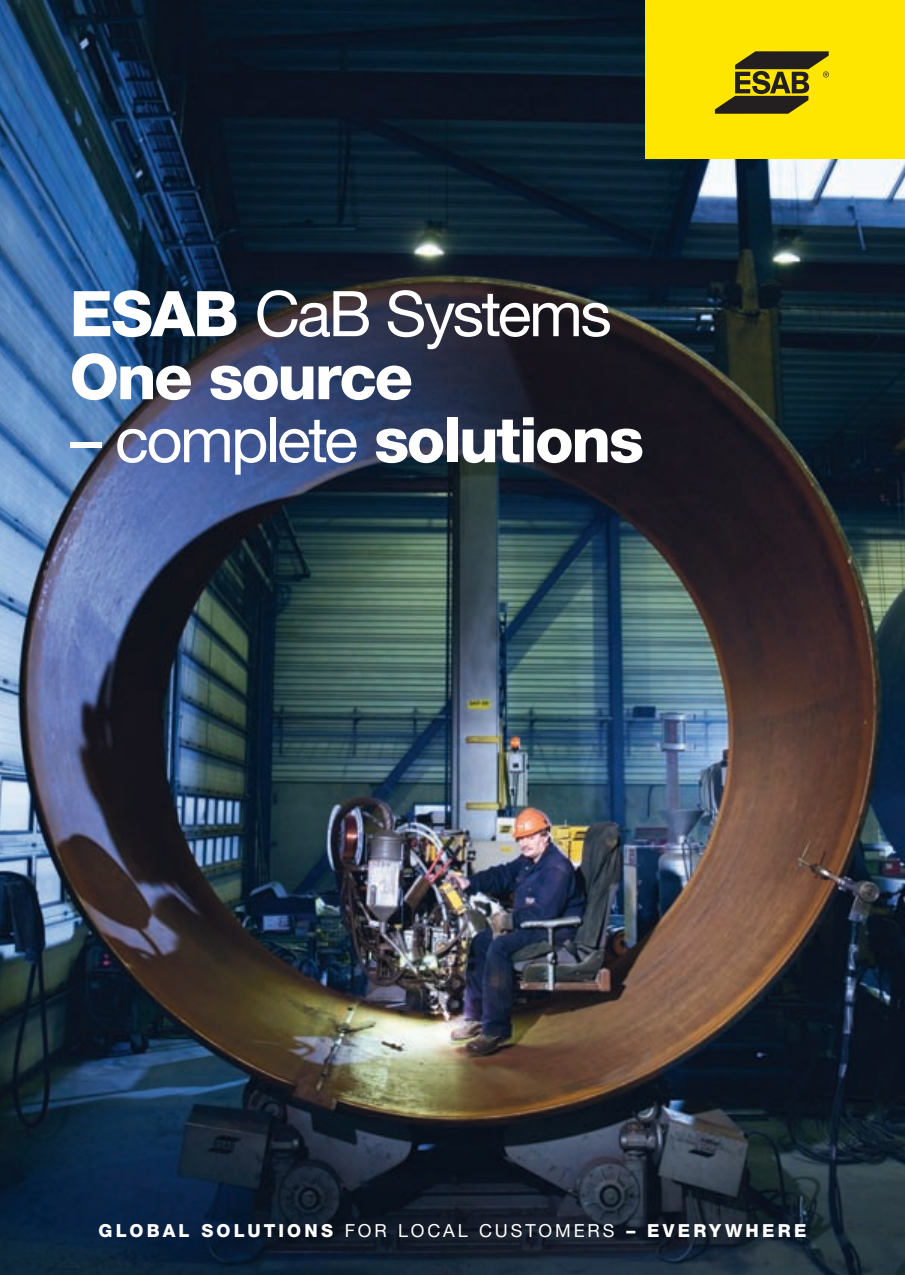
<style>
.page{position:relative;width:905px;height:1275px;background:#fff}
.page>*{position:absolute;margin:0;border:0;box-sizing:border-box;transform-origin:0 0}
.t1{font:800 63px/63px "Helvetica Neue";letter-spacing:-.035em;color:#fff}
.t2{font:63px "Helvetica Neue";color:#fff}
.t3{font:800 18px "Helvetica Neue";letter-spacing:.175em;color:#fff}
.s1{font-weight:400}
.s2{font-weight:800}
</style>
<div class="page">
<img style="left:0;top:0;width:905px;height:1275px">
<div style="left:645px;top:0;width:260px;height:159px;background:#ffe601"></div>
<svg style="left:715px;top:51px;width:114px;height:63px"></svg>
<svg style="left:0;top:0;width:7px;height:7px"></svg>
<svg style="left:0;top:1268px;width:7px;height:7px"></svg>
<svg style="left:352px;top:1239px;width:553px;height:36px"></svg>
<h1 class="t1" style="left:70px;top:282px;width:543px">ESAB <span class="s1">CAB SYSTEMS<br></span>ONE SOURCE</h1>
<h1 class="t2" style="left:70px;top:402px;width:576px">– COMPLETE <span class="s2">SOLUTIONS</span></h1>
<p class="t3" style="left:99px;top:1219px;width:48px">GLOBA</p>
<p class="t3" style="left:179px;top:1219px;width:627px">L SO LUTIO NS <span class="s1">FOR LOC AL C USTOMERS</span> – E VE RYWHE RE</p>
</div>
